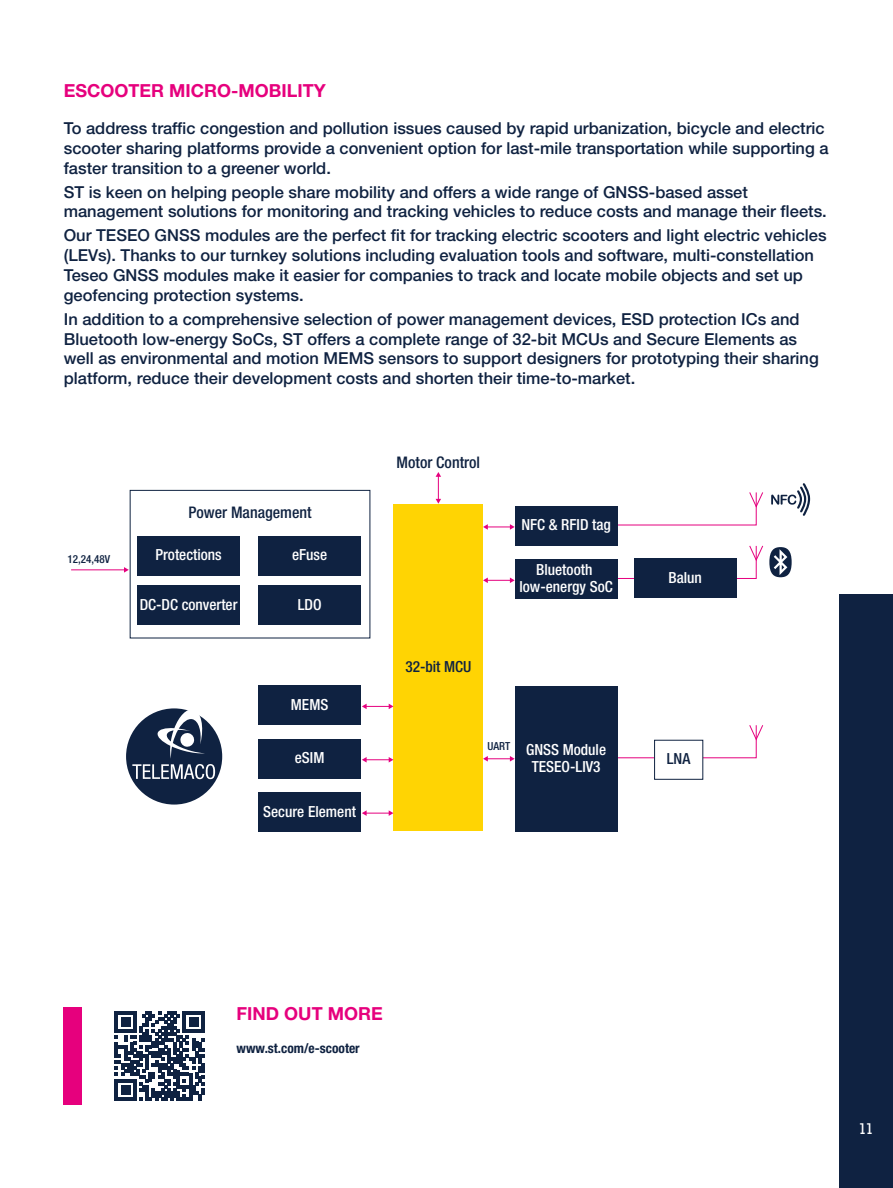
<style>
.page{position:relative;width:893px;height:1188px;background:#fff}
.page>*{position:absolute;margin:0;border:0;box-sizing:border-box;transform-origin:0 0}
.t1{font:700 18px "Helvetica Neue LT Std";color:#e6007d}
.t2{font:500 16.5px/19.8px "Helvetica Neue LT Std";color:#0f2241}
.t3{font:500 condensed 16.05px "Helvetica Neue LT Std";color:#0f2241}
.t4{font:500 condensed 15.3px/16.8px "Helvetica Neue LT Std";color:#fff;text-align:center}
.t5{font:500 condensed 15.3px "Helvetica Neue LT Std";color:#0f2241}
.t6{font:500 15px "Lubalin Graph Std";color:#fff}
.t7{font:700 condensed 13.5px "Helvetica Neue LT Std";color:#0f2241}
.t8{font:500 condensed 11.1px "Helvetica Neue LT Std";color:#0f2241}
</style>
<div class="page">
<div style="left:839px;top:594px;width:54px;height:594px;background:#0f2241"></div>
<svg style="left:115px;top:1011px;width:89px;height:90px"></svg>
<div style="left:63px;top:1007px;width:18px;height:97px;background:#e6007d"></div>
<svg style="left:618px;top:725px;width:146px;height:34px"></svg>
<svg style="left:618px;top:492px;width:146px;height:34px"></svg>
<div style="left:130px;top:490px;width:240px;height:148px;border:1px solid #0f2241"></div>
<div style="left:137px;top:536px;width:103px;height:39px;background:#0f2241"></div>
<div style="left:258px;top:536px;width:103px;height:39px;background:#0f2241"></div>
<div style="left:137px;top:586px;width:103px;height:39px;background:#0f2241"></div>
<div style="left:258px;top:586px;width:103px;height:39px;background:#0f2241"></div>
<div style="left:258px;top:686px;width:103px;height:39px;background:#0f2241"></div>
<div style="left:655px;top:740px;width:48px;height:39px;background:#fff"></div>
<div style="left:654px;top:740px;width:49px;height:40px;border:1px solid #0f2241"></div>
<div style="left:394px;top:505px;width:89px;height:326px;background:#ffd403"></div>
<svg style="left:362px;top:704px;width:31px;height:5px"></svg>
<svg style="left:436px;top:472px;width:5px;height:32px"></svg>
<div style="left:258px;top:739px;width:103px;height:39px;background:#0f2241"></div>
<svg style="left:362px;top:757px;width:31px;height:6px"></svg>
<div style="left:258px;top:793px;width:103px;height:39px;background:#0f2241"></div>
<div style="left:515px;top:506px;width:103px;height:39px;background:#0f2241"></div>
<div style="left:515px;top:560px;width:103px;height:39px;background:#0f2241"></div>
<div style="left:515px;top:686px;width:103px;height:146px;background:#0f2241"></div>
<svg style="left:362px;top:810px;width:31px;height:6px"></svg>
<svg style="left:483px;top:524px;width:32px;height:6px"></svg>
<svg style="left:483px;top:578px;width:32px;height:5px"></svg>
<svg style="left:483px;top:756px;width:32px;height:6px"></svg>
<hr style="left:71px;top:569px;width:54px;height:1px;background:#e5007e">
<svg style="left:124px;top:567px;width:5px;height:6px"></svg>
<div style="left:634px;top:559px;width:103px;height:39px;background:#0f2241"></div>
<svg style="left:598px;top:545px;width:194px;height:34px"></svg>
<svg style="left:771px;top:483px;width:40px;height:33px"></svg>
<div style="left:126px;top:708px;width:96px;height:97px;background:#0f2241;border-radius:50%"></div>
<svg style="left:132px;top:708px;width:83px;height:71px"></svg>
<p class="t1" style="left:64px;top:80px;width:263px">ESCOOTER MICRO-MOBILITY</p>
<p class="t2" style="left:64px;top:118px;width:766px">To address traffic congestion and pollution issues caused by rapid urbanization, bicycle and electric scooter sharing platforms provide a convenient option for last-mile transportation while supporting a faster transition to a greener world.</p>
<p class="t2" style="left:64px;top:182px;width:764px">ST is keen on helping people share mobility and offers a wide range of GNSS-based asset management solutions for monitoring and tracking vehicles to reduce costs and manage their fleets.</p>
<p class="t2" style="left:64px;top:225px;width:764px">Our TESEO GNSS modules are the perfect fit for tracking electric scooters and light electric vehicles (LEVs). Thanks to our turnkey solutions including evaluation tools and software, multi-constellation Teseo GNSS modules make it easier for companies to track and locate mobile objects and set up geofencing protection systems.</p>
<p class="t2" style="left:64px;top:309px;width:757px">In addition to a comprehensive selection of power management devices, ESD protection ICs and Bluetooth low-energy SoCs, ST offers a complete range of 32-bit MCUs and Secure Elements as well as environmental and motion MEMS sensors to support designers for prototyping their sharing platform, reduce their development costs and shorten their time-to-market.</p>
<p class="t8" style="left:68px;top:552px;width:44px">12,24,48V</p>
<p class="t3" style="left:188px;top:502px;width:125px">Power Management</p>
<p class="t4" style="left:155px;top:546px;width:68px">Protections</p>
<p class="t4" style="left:292px;top:546px;width:37px">eFuse</p>
<p class="t4" style="left:140px;top:596px;width:99px">DC-DC converter</p>
<p class="t4" style="left:298px;top:596px;width:25px">LDO</p>
<p class="t4" style="left:291px;top:696px;width:39px">MEMS</p>
<p class="t4" style="left:295px;top:749px;width:31px">eSIM</p>
<p class="t4" style="left:263px;top:803px;width:94px">Secure Element</p>
<p class="t3" style="left:397px;top:452px;width:85px">Motor Control</p>
<p class="t5" style="left:405px;top:658px;width:68px">32-bit MCU</p>
<p class="t4" style="left:521px;top:516px;width:91px">NFC &amp; RFID tag</p>
<p class="t4" style="left:519px;top:561px;width:95px">Bluetooth low-energy SoC</p>
<p class="t8" style="left:488px;top:739px;width:24px">UART</p>
<p class="t4" style="left:526px;top:741px;width:81px">GNSS Module<br>TESEO-LIV3</p>
<p class="t4" style="left:668px;top:569px;width:35px">Balun</p>
<p class="t5" style="left:667px;top:750px;width:25px">LNA</p>
<p class="t1" style="left:237px;top:1003px;width:147px">FIND OUT MORE</p>
<p class="t7" style="left:237px;top:1040px;width:125px">www.st.com/e-scooter</p>
<p class="t6" style="left:858px;top:1119px;width:17px">11</p>
</div>
